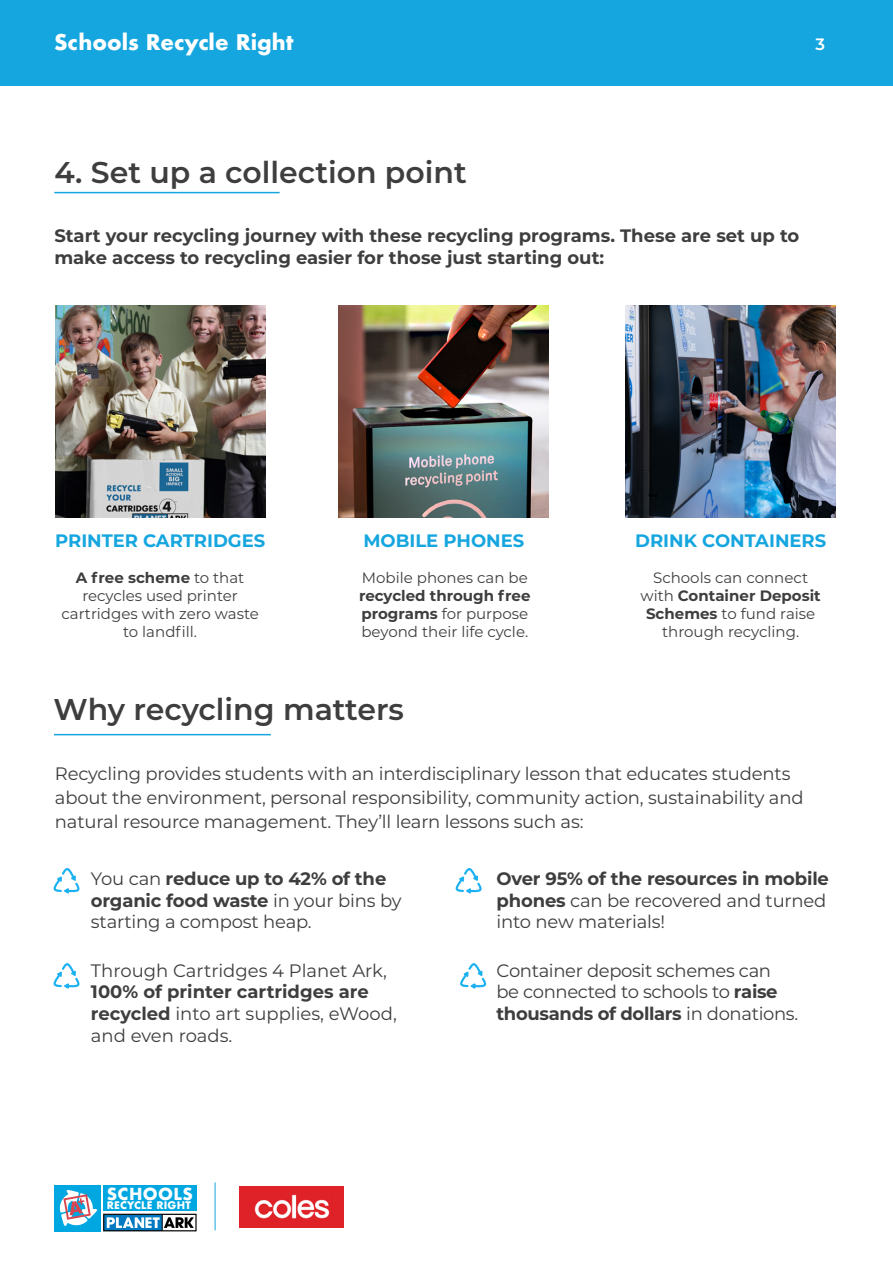
<style>
.page{position:relative;width:893px;height:1263px;background:#fff}
.page>*{position:absolute;margin:0;border:0;box-sizing:border-box;transform-origin:0 0}
.t1{font:600 30px "Montserrat";color:#3e3e3e}
.t2{font:700 21px "Futura";color:#fff}
.t3{font:18px/21.6px "Montserrat";letter-spacing:-.01em;color:#3e3e3e}
.t4{font:700 18px/21.6px "Montserrat";color:#3e3e3e}
.t5{font:700 18px "Montserrat";color:#16a6df}
.t6{font:600 16.5px "Montserrat";color:#fff}
.t7{font:700 16.2px "Futura";letter-spacing:.02em;color:#fff}
.t8{font:15px/18px "Montserrat";color:#3e3e3e;text-align:center}
.t9{font:700 10.2px "Futura";letter-spacing:.02em;color:#fff}
.s1{font-weight:700}
</style>
<div class="page">
<div style="left:54px;top:1185px;width:46px;height:46px;background:#00a7e1"></div>
<svg style="left:103px;top:1214px;width:94px;height:17px"></svg>
<div style="left:103px;top:1185px;width:94px;height:26px;background:#00a7e1"></div>
<svg style="left:59px;top:1190px;width:38px;height:36px"></svg>
<hr style="left:215px;top:1182px;width:1px;height:48px;background:#16a6df">
<div style="left:239px;top:1186px;width:105px;height:41px;background:#df2128"></div>
<img style="left:254px;top:1194px;width:76px;height:25px">
<div style="left:0;top:0;width:893px;height:85px;background:#16a6df"></div>
<hr style="left:54px;top:192px;width:226px;height:1px;background:#16a6df">
<img style="left:626px;top:306px;width:210px;height:212px">
<img style="left:339px;top:306px;width:210px;height:212px">
<img style="left:55px;top:306px;width:210px;height:212px">
<hr style="left:54px;top:734px;width:217px;height:1px;background:#16a6df">
<svg style="left:53px;top:868px;width:26px;height:26px"></svg>
<svg style="left:455px;top:868px;width:26px;height:26px"></svg>
<svg style="left:53px;top:963px;width:26px;height:26px"></svg>
<svg style="left:460px;top:963px;width:26px;height:26px"></svg>
<p class="t2" style="left:54px;top:27px;width:241px">Schools Recycle Right</p>
<p class="t6" style="left:815px;top:33px;width:11px">3</p>
<p class="t1" style="left:54px;top:151px;width:414px">4. Set up a collection point</p>
<p class="t4" style="left:54px;top:224px;width:746px">Start your recycling journey with these recycling programs. These are set up to make access to recycling easier for those just starting out:</p>
<p class="t5" style="left:55px;top:528px;width:212px">PRINTER CARTRIDGES</p>
<p class="t8" style="left:61px;top:568px;width:199px"><span class="s1">A free scheme</span> to that recycles used printer cartridges with zero waste to landfill.</p>
<p class="t5" style="left:363px;top:528px;width:162px">MOBILE PHONES</p>
<p class="t8" style="left:359px;top:568px;width:173px;text-align:left">Mobile phones can be <span class="s1">recycled through free programs</span> for purpose beyond their life cycle.</p>
<p class="t1" style="left:53px;top:688px;width:352px">Why recycling matters</p>
<p class="t5" style="left:635px;top:528px;width:193px">DRINK CONTAINERS</p>
<p class="t8" style="left:640px;top:568px;width:182px">Schools can connect with <span class="s1">Container Deposit<br>Schemes</span> to fund raise through recycling.</p>
<p class="t3" style="left:55px;top:761px;width:750px;line-height:24px">Recycling provides students with an interdisciplinary lesson that educates students about the environment, personal responsibility, community action, sustainability and natural resource management. They’ll learn lessons such as:</p>
<p class="t3" style="left:91px;top:867px;width:312px;text-indent:-27px">• You can <span class="s1">reduce up to 42% of the organic food waste</span> in your bins by starting a compost heap.</p>
<p class="t3" style="left:91px;top:959px;width:307px;text-indent:-27px">• Through Cartridges 4 Planet Ark,<br><span class="s1">100% of printer cartridges are recycled</span> into art supplies, eWood, and even roads.</p>
<p class="t3" style="left:496px;top:867px;width:334px;text-indent:-27px"><span class="s1">• Over 95% of the resources in mobile phones</span> can be recovered and turned into new materials!</p>
<p class="t3" style="left:496px;top:959px;width:303px;text-indent:-27px">• Container deposit schemes can be connected to schools to <span class="s1">raise thousands of dollars</span> in donations.</p>
<p class="t7" style="left:107px;top:1182px;width:88px">SCHOOLS</p>
<p class="t9" style="left:107px;top:1198px;width:86px">RECYCLE RIGHT</p>
</div>
